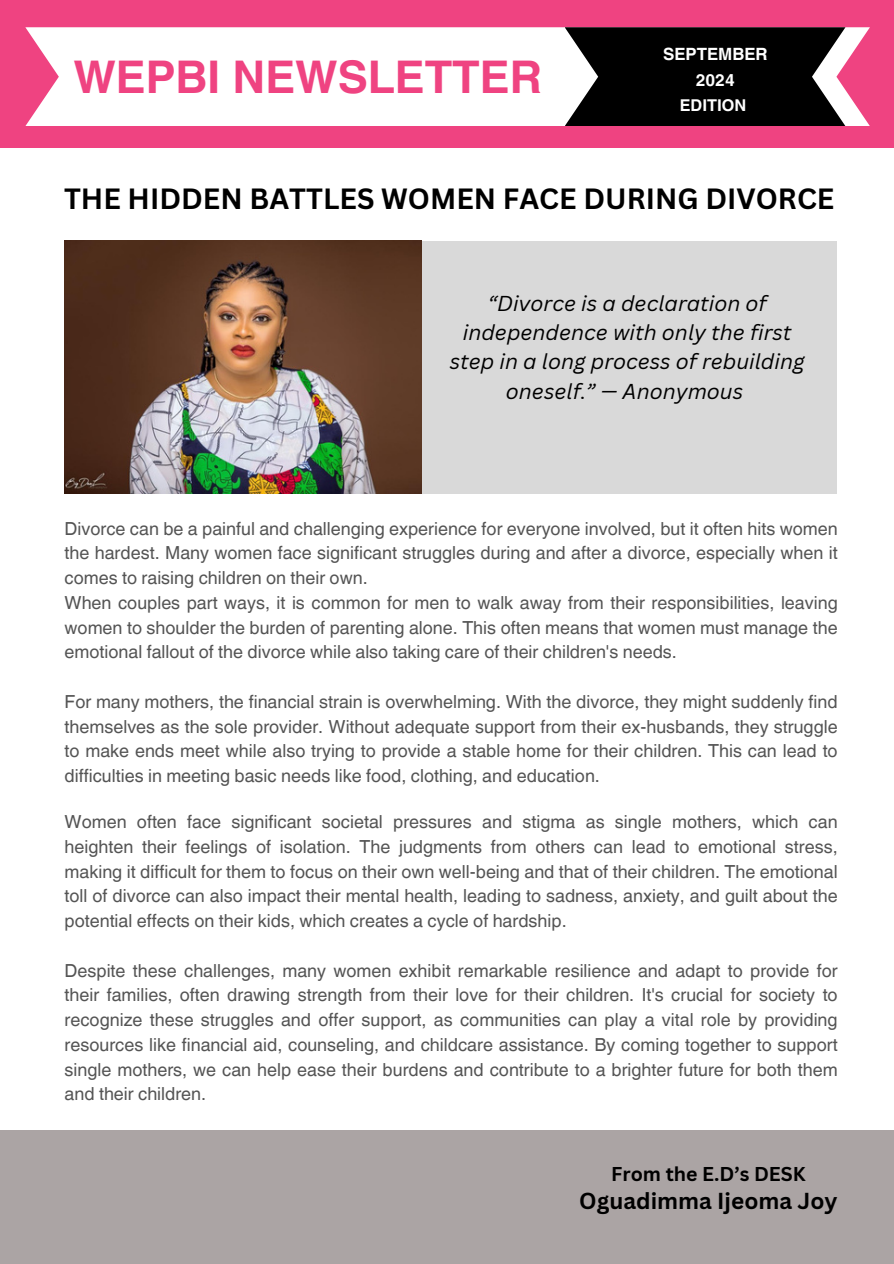
<style>
.page{position:relative;width:894px;height:1264px;background:#fff}
.page>*{position:absolute;margin:0;border:0;box-sizing:border-box;transform-origin:0 0}
.t1{font:700 45px "Helvetica World";color:#ef4381}
.t2{font:700 28.5px "Canva Sans";color:#000}
.t3{font:700 22.5px "Canva Sans";color:#000}
.t4{font:italic 21px/29.2px "Canva Sans";color:#000;text-align:center}
.t5{font:700 19.5px "Canva Sans";color:#000}
.t6{font:18px/24.8px "Helvetica World";color:#545454;text-align:justify}
.t7{font:700 16.95px "Helvetica World";color:#fff}
.t8{font:700 16.2px "Helvetica World";color:#fff}
</style>
<div class="page">
<div style="left:0;top:0;width:893px;height:148px;background:#ef4381"></div>
<div style="left:0;top:1130px;width:893px;height:133px;background:#aba4a4"></div>
<div style="left:25px;top:27px;width:844px;height:99px;background:#fff"></div>
<svg style="left:564px;top:27px;width:281px;height:99px;background:#1f1e1e"></svg>
<div style="left:65px;top:241px;width:772px;height:252px;background:#d9d9d9"></div>
<img style="left:65px;top:241px;width:356px;height:252px">
<p class="t1" style="left:73px;top:40px;width:469px">WEPBI NEWSLETTER</p>
<h1 class="t7" style="left:662px;top:40px;width:106px">SEPTEMBER</h1>
<h2 class="t7" style="left:695px;top:66px;width:40px">2024</h2>
<p class="t8" style="left:679px;top:92px;width:68px">EDITION</p>
<h3 class="t2" style="left:64px;top:179px;width:771px">THE HIDDEN BATTLES WOMEN FACE DURING DIVORCE</h3>
<h5 class="t4" style="left:449px;top:288px;width:356px">“Divorce is a declaration of independence with only the first step in a long process of rebuilding oneself.” — Anonymous</h5>
<p class="t6" style="left:65px;top:516px;width:774px;text-align:left">Divorce can be a painful and challenging experience for everyone involved, but it often hits women the hardest. Many women face significant struggles during and after a divorce, especially when it comes to raising children on their own.<br>When couples part ways, it is common for men to walk away from their responsibilities, leaving women to shoulder the burden of parenting alone. This often means that women must manage the emotional fallout of the divorce while also taking care of their children's needs.</p>
<p class="t6" style="left:65px;top:689px;width:774px">For many mothers, the financial strain is overwhelming. With the divorce, they might suddenly find themselves as the sole provider. Without adequate support from their ex-husbands, they struggle to make ends meet while also trying to provide a stable home for their children. This can lead to difficulties in meeting basic needs like food, clothing, and education.</p>
<h4 class="t6" style="left:65px;top:809px;width:774px">Women often face significant societal pressures and stigma as single mothers, which can heighten their feelings of isolation. The judgments from others can lead to emotional stress, making it difficult for them to focus on their own well-being and that of their children. The emotional toll of divorce can also impact their mental health, leading to sadness, anxiety, and guilt about the potential effects on their kids, which creates a cycle of hardship.</h4>
<h6 class="t6" style="left:65px;top:958px;width:774px">Despite these challenges, many women exhibit remarkable resilience and adapt to provide for their families, often drawing strength from their love for their children. It's crucial for society to recognize these struggles and offer support, as communities can play a vital role by providing resources like financial aid, counseling, and childcare assistance. By coming together to support single mothers, we can help ease their burdens and contribute to a brighter future for both them and their children.</h6>
<h6 class="t5" style="left:611px;top:1160px;width:196px">From the E.D’s DESK</h6>
<h6 class="t3" style="left:579px;top:1185px;width:259px">Oguadimma Ijeoma Joy</h6>
</div>
